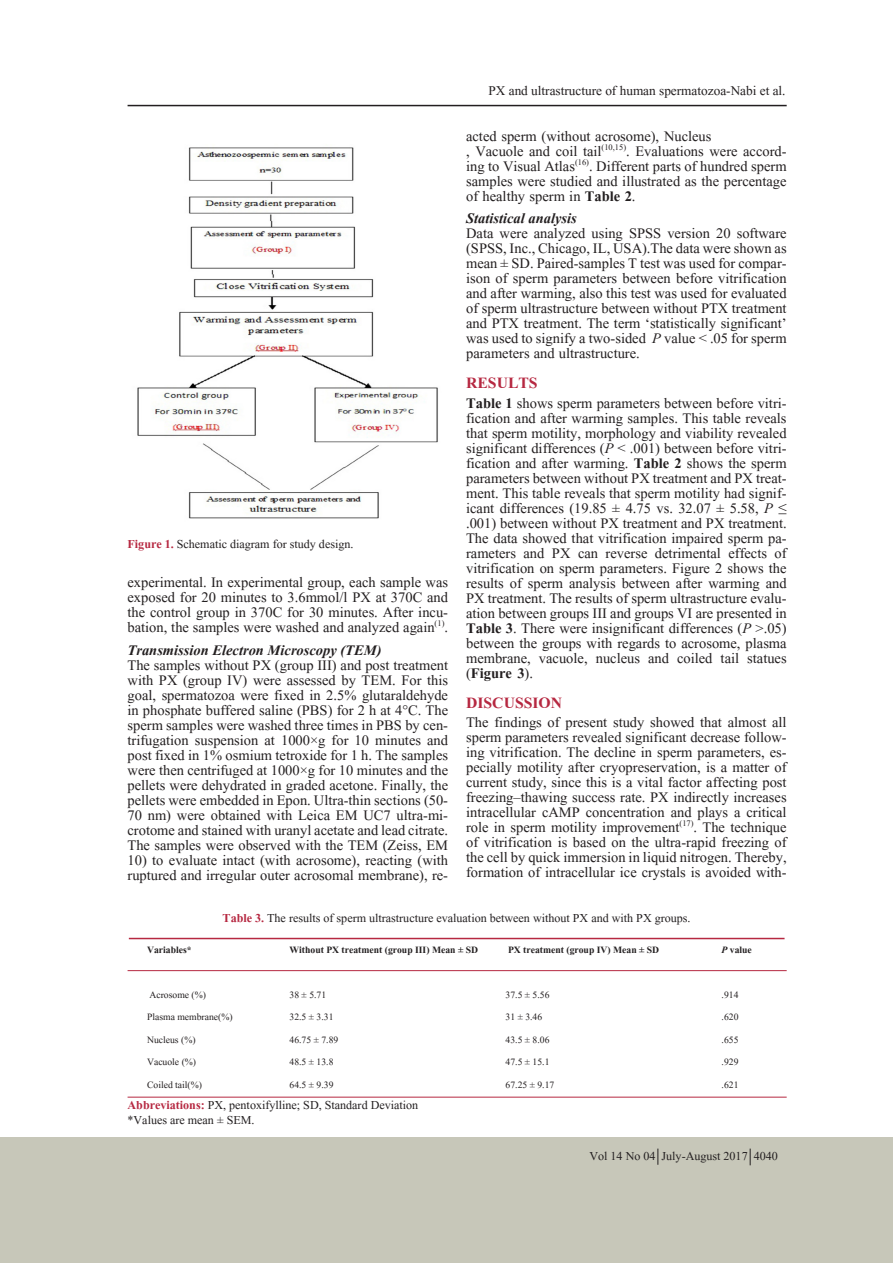
<style>
.page{position:relative;width:893px;height:1263px;background:#fff}
.page>*{position:absolute;margin:0;border:0;box-sizing:border-box;transform-origin:0 0}
.t1{font:700 19.5px "Aparajita";color:#b62841}
.t2{font:18px/15px "Aparajita";color:#231f20;text-align:justify}
.t3{font:italic 700 18px "Aparajita";color:#231f20}
.t4{font:16.5px "Aparajita";color:#231f20}
.t5{font:15px "Aparajita";color:#231f20}
.t6{font:12px "Aparajita";color:#231f20}
.t7{font:700 12px "Aparajita";color:#231f20}
.s1{font-weight:700;color:#b62841}
.s2{font-weight:700}
.s3{font-style:italic}
.s4{font-family:"Times New Roman";font-size:15px}
</style>
<div class="page">
<hr style="left:128px;top:105px;width:659px;height:1px;background:#231f20">
<div style="left:0;top:1137px;width:893px;height:126px;background:#c7c7b9"></div>
<img style="left:137px;top:147px;width:301px;height:372px">
<hr style="left:128px;top:1097px;width:659px;height:1px;background:#b62841">
<hr style="left:128px;top:970px;width:659px;height:1px;background:#b62841">
<hr style="left:129px;top:938px;width:655px;height:1px;background:#b62841">
<svg style="left:657px;top:1148px;width:1px;height:17px"></svg>
<svg style="left:750px;top:1148px;width:1px;height:17px"></svg>
<p class="t5" style="left:128px;top:537px;width:227px"><span class="s1">Figure 1.</span> Schematic diagram for study design.</p>
<p class="t2" style="left:128px;top:577px;width:322px">experimental. In experimental group, each sample was exposed for 20 minutes to 3.6mmol/l PX at 370C and the control group in 370C for 30 minutes. After incu&shy;bation, the samples were washed and analyzed again<sup>(1)</sup>.</p>
<p class="t3" style="left:128px;top:642px;width:255px">Transmission Electron Microscopy (TEM)</p>
<p class="t2" style="left:128px;top:659px;width:322px">The samples without PX (group III) and post treatment with PX (group IV) were assessed by TEM. For this goal, spermatozoa were fixed in 2.5% glutaraldehyde in phosphate buffered saline (PBS) for 2 h at 4°C. The sperm samples were washed three times in PBS by cen&shy;trifugation suspension at 1000×g for 10 minutes and post fixed in 1% osmium tetroxide for 1 h. The samples were then centrifuged at 1000×g for 10 minutes and the pellets were dehydrated in graded acetone. Finally, the pellets were embedded in Epon. Ultra-thin sections (50- 70 nm) were obtained with Leica EM UC7 ultra-mi&shy;crotome and stained with uranyl acetate and lead citrate.<br>The samples were observed with the TEM (Zeiss, EM</p>
<p class="t2" style="left:128px;top:854px;width:322px">10) to evaluate intact (with acrosome), reacting (with ruptured and irregular outer acrosomal membrane), re-</p>
<p class="t4" style="left:488px;top:82px;width:299px">PX and ultrastructure of human spermatozoa-Nabi et al.</p>
<p class="t2" style="left:466px;top:130px;width:247px">acted sperm (without acrosome), Nucleus</p>
<p class="t2" style="left:466px;top:145px;width:322px">, Vacuole and coil tail<sup>(10,15)</sup>. Evaluations were accord&shy;ing to Visual Atlas<sup>(16)</sup>. Different parts of hundred sperm samples were studied and illustrated as the percentage of healthy sperm in <span class="s2">Table 2</span>.</p>
<p class="t3" style="left:466px;top:210px;width:112px">Statistical analysis</p>
<p class="t2" style="left:466px;top:228px;width:322px">Data were analyzed using SPSS version 20 software (SPSS, Inc., Chicago, IL, USA).The data were shown as mean ± SD. Paired-samples T test was used for compar&shy;ison of sperm parameters between before vitrification and after warming, also this test was used for evaluated of sperm ultrastructure between without PTX treatment and PTX treatment. The term ‘statistically significant’ was used to signify a two-sided <span class="s3">P</span> value &lt; .05 for sperm parameters and ultrastructure.</p>
<p class="t1" style="left:466px;top:374px;width:73px">RESULTS</p>
<p class="t2" style="left:466px;top:397px;width:322px"><span class="s2">Table 1</span> shows sperm parameters between before vitri&shy;fication and after warming samples. This table reveals that sperm motility, morphology and viability revealed significant differences (<span class="s3">P</span> &lt; .001) between before vitri&shy;fication and after warming. <span class="s2">Table 2</span> shows the sperm parameters between without PX treatment and PX treat&shy;ment. This table reveals that sperm motility had signif&shy;icant differences (19.85 ± 4.75 vs. 32.07 ± 5.58, <span class="s3">P</span> <span class="s4">≤ </span>.001) between without PX treatment and PX treatment.<br>The data showed that vitrification impaired sperm pa&shy;rameters and PX can reverse detrimental effects of vitrification on sperm parameters. Figure 2 shows the results of sperm analysis between after warming and PX treatment. The results of sperm ultrastructure evalu&shy;ation between groups III and groups VI are presented in <span class="s2">Table 3</span>. There were insignificant differences (<span class="s3">P</span> &gt;.05) between the groups with regards to acrosome, plasma membrane, vacuole, nucleus and coiled tail statues (<span class="s2">Figure 3</span>).</p>
<p class="t1" style="left:466px;top:693px;width:98px">DISCUSSION</p>
<p class="t2" style="left:466px;top:717px;width:322px">The findings of present study showed that almost all sperm parameters revealed significant decrease follow&shy;ing vitrification. The decline in sperm parameters, es&shy;pecially motility after cryopreservation, is a matter of current study, since this is a vital factor affecting post freezing–thawing success rate. PX indirectly increases intracellular cAMP concentration and plays a critical role in sperm motility improvement<sup>(17)</sup>. The technique of vitrification is based on the ultra-rapid freezing of the cell by quick immersion in liquid nitrogen. Thereby, formation of intracellular ice crystals is avoided with-</p>
<p class="t5" style="left:223px;top:911px;width:469px"><span class="s1">Table 3.</span> The results of sperm ultrastructure evaluation between without PX and with PX groups.</p>
<p class="t7" style="left:147px;top:944px;width:46px">Variables*</p>
<p class="t7" style="left:290px;top:944px;width:190px">Without PX treatment (group III) Mean ± SD</p>
<p class="t7" style="left:508px;top:944px;width:153px">PX treatment (group IV) Mean ± SD</p>
<p class="t7" style="left:722px;top:944px;width:32px"><span class="s3">P</span> value</p>
<p class="t6" style="left:149px;top:989px;width:58px">Acrosome (%)</p>
<p class="t6" style="left:290px;top:989px;width:38px">38 ± 5.71</p>
<p class="t6" style="left:506px;top:989px;width:45px">37.5 ± 5.56</p>
<p class="t6" style="left:722px;top:989px;width:18px">.914</p>
<p class="t6" style="left:147px;top:1011px;width:87px">Plasma membrane(%)</p>
<p class="t6" style="left:290px;top:1011px;width:45px">32.5 ± 3.31</p>
<p class="t6" style="left:506px;top:1011px;width:38px">31 ± 3.46</p>
<p class="t6" style="left:722px;top:1011px;width:18px">.620</p>
<p class="t6" style="left:147px;top:1034px;width:50px">Nucleus (%)</p>
<p class="t6" style="left:290px;top:1034px;width:50px">46.75 ± 7.89</p>
<p class="t6" style="left:506px;top:1034px;width:45px">43.5 ± 8.06</p>
<p class="t6" style="left:722px;top:1034px;width:18px">.655</p>
<p class="t6" style="left:147px;top:1056px;width:51px">Vacuole (%)</p>
<p class="t6" style="left:290px;top:1056px;width:45px">48.5 ± 13.8</p>
<p class="t6" style="left:506px;top:1056px;width:45px">47.5 ± 15.1</p>
<p class="t6" style="left:722px;top:1056px;width:18px">.929</p>
<p class="t6" style="left:147px;top:1079px;width:56px">Coiled tail(%)</p>
<p class="t6" style="left:290px;top:1079px;width:45px">64.5 ± 9.39</p>
<p class="t6" style="left:506px;top:1079px;width:50px">67.25 ± 9.17</p>
<p class="t6" style="left:722px;top:1079px;width:18px">.621</p>
<p class="t5" style="left:128px;top:1097px;width:292px"><span class="s1">Abbreviations:</span> PX, pentoxifylline; SD, Standard Deviation</p>
<p class="t5" style="left:128px;top:1112px;width:128px">*Values are mean ± SEM.</p>
<p class="t5" style="left:589px;top:1149px;width:190px">Vol 14 No 04 July-August 2017 4040</p>
</div>
